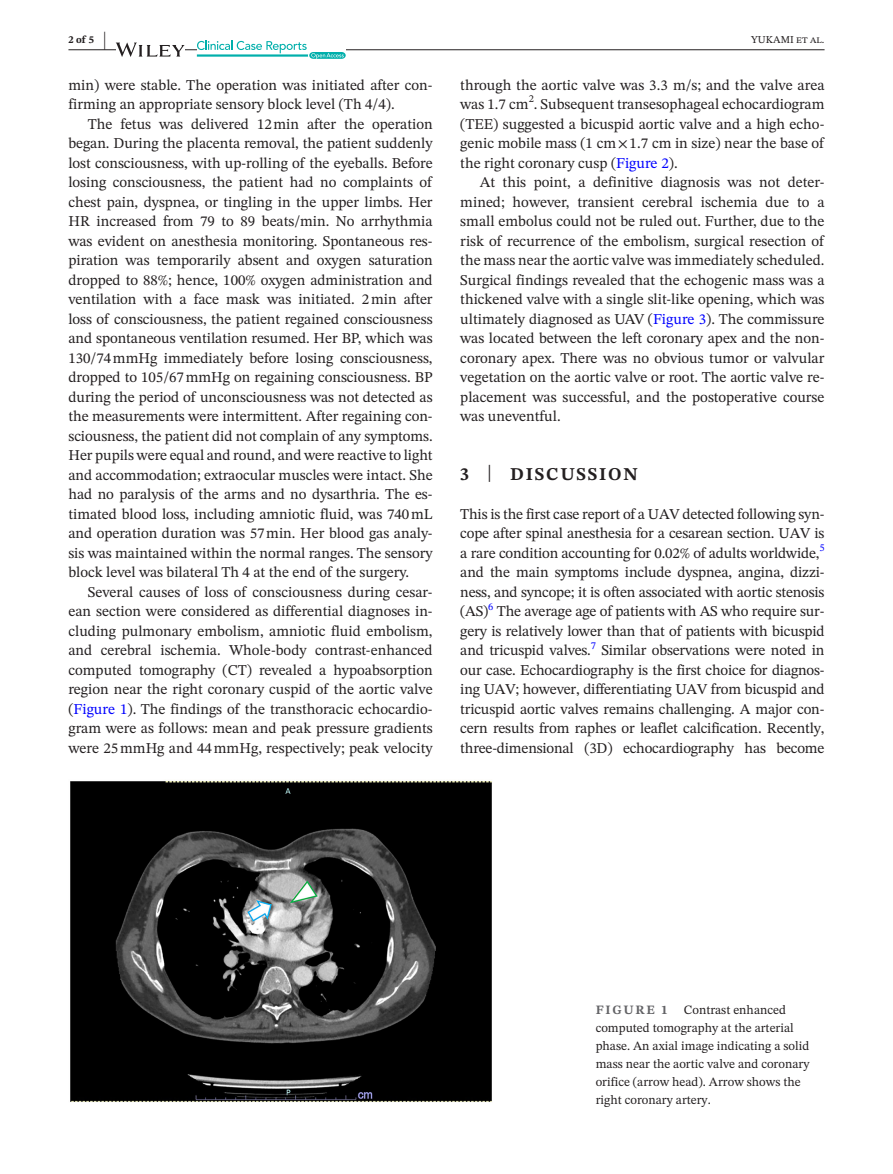
<style>
.page{position:relative;width:893px;height:1174px;background:#fff}
.page>*{position:absolute;margin:0;border:0;box-sizing:border-box;transform-origin:0 0}
.t1{font:700 18px "STIX Two Text";letter-spacing:.1em;color:#231f20}
.t2{font:15px/19.5px "STIX Two Text";letter-spacing:-.005em;color:#231f20;text-align:justify}
.t3{font:12.75px/18px "STIX Two Text";color:#231f20}
.t4{font:700 12.75px "STIX Two Text";letter-spacing:.14em;color:#636366}
.t5{font:10.5px "STIX Two Text";color:#231f20}
.t6{font:700 10.5px "STIX Two Text";color:#231f20}
.t7{font:10.5px "STIX Two Text";color:#00f}
.s1{font-size:21px}
.s2{color:#00f}
.s3{font-family:"STIX"}
.s4{font-weight:400;font-size:23.7px}
</style>
<div class="page">
<hr style="left:68px;top:49px;width:756px;height:1px;background:#231f20">
<svg style="left:116px;top:43px;width:69px;height:14px"></svg>
<svg style="left:197px;top:41px;width:149px;height:18px"></svg>
<img style="left:70px;top:781px;width:422px;height:321px">
<p class="t6" style="left:68px;top:32px;width:39px">2 of 5 <span class="s1">|</span></p>
<p class="t5" style="left:751px;top:32px;width:75px">YUKAMI et al.</p>
<p class="t2" style="left:68px;top:75px;width:366px">min) were stable. The operation was initiated after con&shy;firming an appropriate sensory block level (Th 4/4).</p>
<p class="t2" style="left:68px;top:114px;width:366px;text-indent:20px">The fetus was delivered 12min after the operation began. During the placenta removal, the patient suddenly lost consciousness, with up-rolling of the eyeballs. Before losing consciousness, the patient had no complaints of chest pain, dyspnea, or tingling in the upper limbs. Her HR increased from 79 to 89 beats/min. No arrhythmia was evident on anesthesia monitoring. Spontaneous res&shy;piration was temporarily absent and oxygen saturation dropped to 88%; hence, 100% oxygen administration and ventilation with a face mask was initiated. 2min after loss of consciousness, the patient regained consciousness and spontaneous ventilation resumed. Her BP, which was 130/74mmHg immediately before losing consciousness, dropped to 105/67mmHg on regaining consciousness. BP during the period of unconsciousness was not detected as the measurements were intermittent. After regaining con&shy;sciousness, the patient did not complain of any symptoms.<br>Her pupils were equal and round, and were reactive to light and accommodation; extraocular muscles were intact. She had no paralysis of the arms and no dysarthria. The es&shy;timated blood loss, including amniotic fluid, was 740mL and operation duration was 57min. Her blood gas analy&shy;sis was maintained within the normal ranges. The sensory block level was bilateral Th 4 at the end of the surgery.</p>
<p class="t2" style="left:68px;top:582px;width:366px;text-indent:20px">Several causes of loss of consciousness during cesar&shy;ean section were considered as differential diagnoses in&shy;cluding pulmonary embolism, amniotic fluid embolism, and cerebral ischemia. Whole-body contrast-enhanced computed tomography (CT) revealed a hypoabsorption region near the right coronary cuspid of the aortic valve (<span class="s2">Figure 1</span>). The findings of the transthoracic echocardio&shy;gram were as follows: mean and peak pressure gradients were 25mmHg and 44mmHg, respectively; peak velocity</p>
<p class="t2" style="left:460px;top:75px;width:366px">through the aortic valve was 3.3 m/s; and the valve area was 1.7 cm<sup>2</sup>. Subsequent transesophageal echocardiogram (TEE) suggested a bicuspid aortic valve and a high echo&shy;genic mobile mass (1 cm<span class="s3">×</span>1.7 cm in size) near the base of the right coronary cusp (<span class="s2">Figure 2</span>).</p>
<p class="t2" style="left:460px;top:172px;width:366px;text-indent:20px">At this point, a definitive diagnosis was not deter&shy;mined; however, transient cerebral ischemia due to a small embolus could not be ruled out. Further, due to the risk of recurrence of the embolism, surgical resection of the mass near the aortic valve was immediately scheduled.<br>Surgical findings revealed that the echogenic mass was a thickened valve with a single slit-like opening, which was ultimately diagnosed as UAV (<span class="s2">Figure 3</span>). The commissure was located between the left coronary apex and the non&shy;coronary apex. There was no obvious tumor or valvular vegetation on the aortic valve or root. The aortic valve re&shy;placement was successful, and the postoperative course was uneventful.</p>
<p class="t1" style="left:460px;top:461px;width:179px">3 <span class="s4">|</span> DISCUSSION</p>
<p class="t2" style="left:460px;top:504px;width:366px">This is the first case report of a UAV detected following syn&shy;cope after spinal anesthesia for a cesarean section. UAV is a rare condition accounting for 0.02% of adults worldwide,</p>
<p class="t7" style="left:819px;top:540px;width:7px">5</p>
<p class="t2" style="left:460px;top:562px;width:366px">and the main symptoms include dyspnea, angina, dizzi&shy;ness, and syncope; it is often associated with aortic stenosis (AS)</p>
<p class="t7" style="left:488px;top:598px;width:7px">6</p>
<p class="t2" style="left:460px;top:601px;width:366px;text-indent:37px">The average age of patients with AS who require sur&shy;gery is relatively lower than that of patients with bicuspid and tricuspid valves.</p>
<p class="t7" style="left:591px;top:637px;width:7px">7</p>
<p class="t2" style="left:460px;top:640px;width:366px;text-indent:141px">Similar observations were noted in our case. Echocardiography is the first choice for diagnos&shy;ing UAV; however, differentiating UAV from bicuspid and tricuspid aortic valves remains challenging. A major con&shy;cern results from raphes or leaflet calcification. Recently, three-dimensional (3D) echocardiography has become</p>
<p class="t3" style="left:596px;top:1000px;width:215px;text-indent:88px">Contrast enhanced computed tomography at the arterial phase. An axial image indicating a solid mass near the aortic valve and coronary orifice (arrow head). Arrow shows the right coronary artery.</p>
<p class="t4" style="left:596px;top:1000px;width:73px">FIGURE 1</p>
</div>
